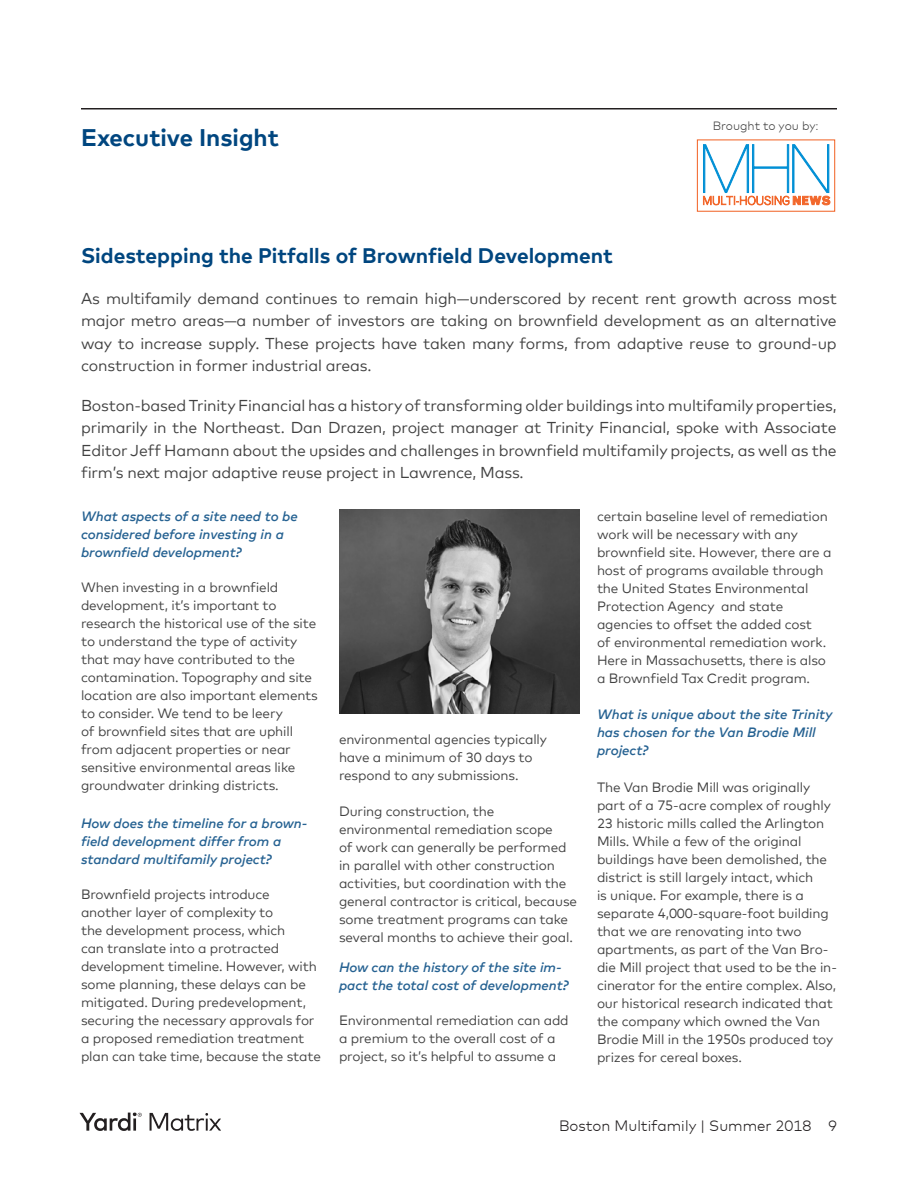
<style>
.page{position:relative;width:918px;height:1188px;background:#fff}
.page>*{position:absolute;margin:0;border:0;box-sizing:border-box;transform-origin:0 0}
.Heading_1{font:700 24px "Mark Offc Pro";color:#00467f}
.t1{font:700 21px "Mark Offc Pro";color:#00467f}
.Matrix_Body_Copy{font:15.75px/22.5px "Mark Offc Pro";letter-spacing:-.01em;color:#414141;text-align:justify}
.t2{font:300 15px "Mark Offc Pro";color:#231f20}
.MatrixQ_A{font:13.5px/18px "Mark Offc Pro";letter-spacing:-.01em;color:#414141}
.Matrix_Body_Copy-2{font:13.5px/18px "Mark Offc Pro";letter-spacing:-.01em;color:#414141}
.Matrix_Body_Copy-3{font:italic 500 13.5px/18px "Mark Offc Pro";color:#266292}
.MatrixQ_A-2{font:italic 500 13.5px/18px "Mark Offc Pro";color:#266292}
.Matrix_Body_Bullets{font:300 12px "Mark Offc Pro";color:#414141}
</style>
<div class="page">
<hr style="left:81px;top:108px;width:756px;height:2px;background:#231f20">
<svg style="left:80px;top:1112px;width:62px;height:19px"></svg>
<svg style="left:150px;top:1113px;width:71px;height:18px"></svg>
<img style="left:339px;top:510px;width:240px;height:203px">
<div style="left:697px;top:139px;width:138px;height:73px;border:1px solid #f2672b"></div>
<svg style="left:703px;top:144px;width:128px;height:61px"></svg>
<p class="Heading_1" style="left:81px;top:120px;width:199px">Executive Insight</p>
<p class="t1" style="left:81px;top:239px;width:533px">Sidestepping the Pitfalls of Brownfield Development</p>
<p class="Matrix_Body_Bullets" style="left:713px;top:117px;width:107px">Brought to you by:</p>
<p class="Matrix_Body_Copy" style="left:81px;top:286px;width:757px">As multifamily demand continues to remain high—underscored by recent rent growth across most major metro areas—a number of investors are taking on brownfield development as an alternative way to increase supply. These projects have taken many forms, from adaptive reuse to ground-up construction in former industrial areas.</p>
<p class="Matrix_Body_Copy" style="left:81px;top:393px;width:757px">Boston-based Trinity Financial has a history of transforming older buildings into multifamily properties, primarily in the Northeast. Dan Drazen, project manager at Trinity Financial, spoke with Associate Editor Jeff Hamann about the upsides and challenges in brownfield multifamily projects, as well as the firm’s next major adaptive reuse project in Lawrence, Mass.</p>
<p class="Matrix_Body_Copy-3" style="left:81px;top:506px;width:218px">What aspects of a site need to be considered before investing in a brownfield development?</p>
<p class="MatrixQ_A" style="left:81px;top:577px;width:238px">When investing in a brownfield development, it’s important to research the historical use of the site to understand the type of activity that may have contributed to the contamination. Topography and site location are also important elements to consider. We tend to be leery<br>of brownfield sites that are uphill from adjacent properties or near sensitive environmental areas like groundwater drinking districts.</p>
<p class="Matrix_Body_Copy-3" style="left:81px;top:813px;width:228px">How does the timeline for a brown&shy;field development differ from a standard multifamily project?</p>
<p class="MatrixQ_A" style="left:81px;top:884px;width:241px">Brownfield projects introduce another layer of complexity to<br>the development process, which<br>can translate into a protracted development timeline. However, with some planning, these delays can be mitigated. During predevelopment, securing the necessary approvals for a proposed remediation treatment plan can take time, because the state</p>
<p class="MatrixQ_A" style="left:339px;top:729px;width:209px">environmental agencies typically have a minimum of 30 days to respond to any submissions.</p>
<p class="MatrixQ_A" style="left:339px;top:801px;width:240px">During construction, the environmental remediation scope<br>of work can generally be performed in parallel with other construction activities, but coordination with the general contractor is critical, because some treatment programs can take several months to achieve their goal.</p>
<p class="Matrix_Body_Copy-3" style="left:339px;top:957px;width:231px">How can the history of the site im&shy;pact the total cost of development?</p>
<p class="MatrixQ_A" style="left:339px;top:1010px;width:231px">Environmental remediation can add a premium to the overall cost of a project, so it’s helpful to assume a</p>
<p class="MatrixQ_A" style="left:597px;top:506px;width:236px">certain baseline level of remediation work will be necessary with any brownfield site. However, there are a host of programs available through the United States Environmental Protection Agency and state agencies to offset the added cost<br>of environmental remediation work.<br>Here in Massachusetts, there is also a Brownfield Tax Credit program.</p>
<p class="MatrixQ_A-2" style="left:597px;top:704px;width:237px">What is unique about the site Trinity has chosen for the Van Brodie Mill project?</p>
<p class="Matrix_Body_Copy-2" style="left:597px;top:777px;width:241px">The Van Brodie Mill was originally part of a 75-acre complex of roughly 23 historic mills called the Arlington Mills. While a few of the original buildings have been demolished, the district is still largely intact, which<br>is unique. For example, there is a separate 4,000-square-foot building that we are renovating into two apartments, as part of the Van Bro&shy;die Mill project that used to be the in&shy;cinerator for the entire complex. Also, our historical research indicated that the company which owned the Van Brodie Mill in the 1950s produced toy prizes for cereal boxes.</p>
<p class="t2" style="left:559px;top:1115px;width:279px">Boston Multifamily | Summer 2018 9</p>
</div>
